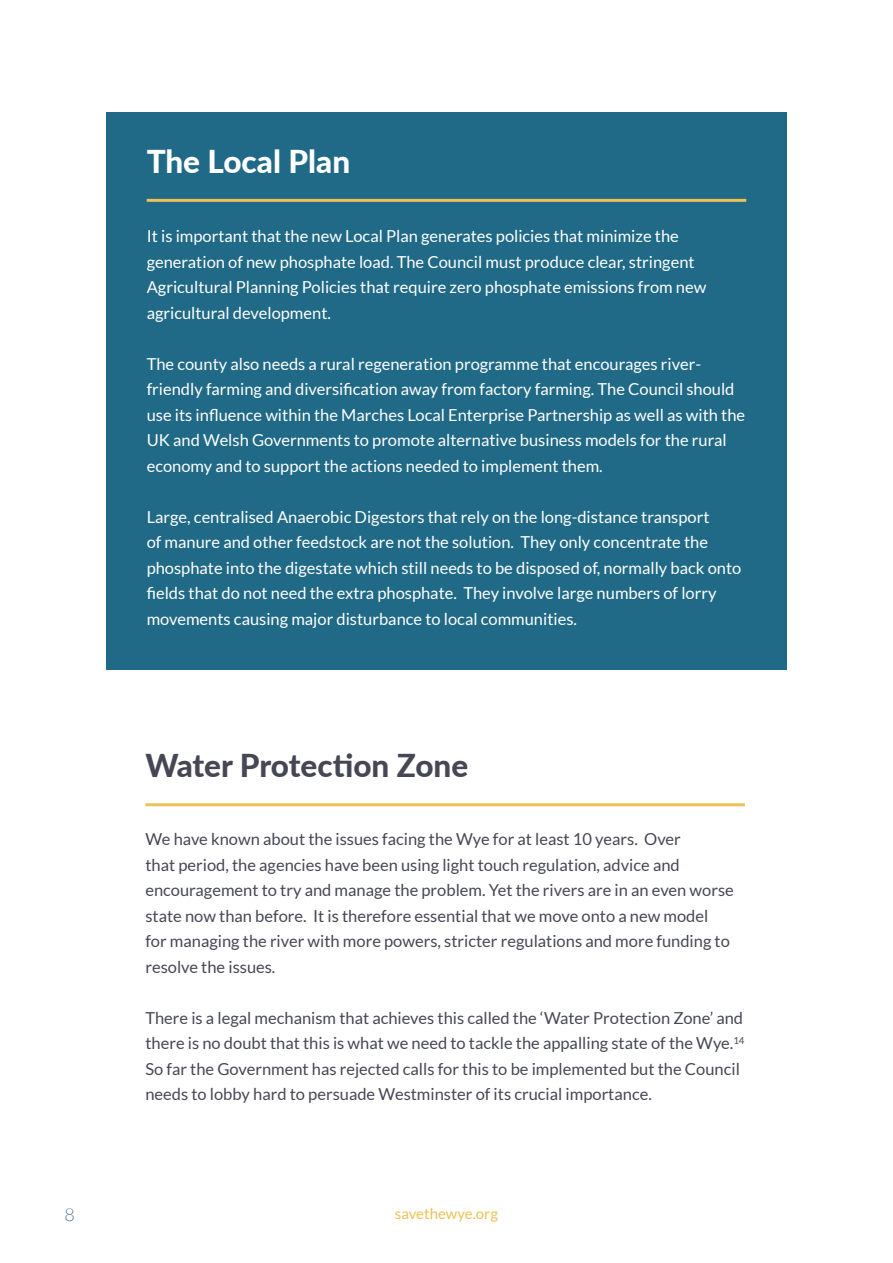
<style>
.page{position:relative;width:893px;height:1263px;background:#fff}
.page>*{position:absolute;margin:0;border:0;box-sizing:border-box;transform-origin:0 0}
.t1{font:800 31.5px "Lato";letter-spacing:-.005em;color:#464754}
.t2{font:800 31.5px "Lato";color:#fff}
.t3{font:300 18px "Lato";color:#677d94}
.t4{font:16.5px/25.5px "Lato";color:#fff}
.t5{font:16.5px/25.5px "Lato";color:#464754}
.t6{font:15px "Lato";color:#ecc158}
</style>
<div class="page">
<hr style="left:145px;top:803px;width:600px;height:3px;background:#ecc158">
<div style="left:106px;top:113px;width:681px;height:557px;background:#206a87"></div>
<hr style="left:147px;top:199px;width:599px;height:3px;background:#ecc158">
<h1 class="t2" style="left:147px;top:138px;width:205px">The Local Plan</h1>
<p class="t4" style="left:147px;top:224px;width:561px">It is important that the new Local Plan generates policies that minimize the generation of new phosphate load. The Council must produce clear, stringent Agricultural Planning Policies that require zero phosphate emissions from new agricultural development.</p>
<p class="t4" style="left:147px;top:351px;width:600px">The county also needs a rural regeneration programme that encourages river&shy;friendly farming and diversification away from factory farming. The Council should use its influence within the Marches Local Enterprise Partnership as well as with the UK and Welsh Governments to promote alternative business models for the rural economy and to support the actions needed to implement them.</p>
<p class="t4" style="left:147px;top:504px;width:596px">Large, centralised Anaerobic Digestors that rely on the long-distance transport<br>of manure and other feedstock are not the solution. They only concentrate the phosphate into the digestate which still needs to be disposed of, normally back onto fields that do not need the extra phosphate. They involve large numbers of lorry movements causing major disturbance to local communities.</p>
<h1 class="t1" style="left:145px;top:742px;width:324px">Water Protection Zone</h1>
<p class="t5" style="left:145px;top:826px;width:590px">We have known about the issues facing the Wye for at least 10 years. Over<br>that period, the agencies have been using light touch regulation, advice and encouragement to try and manage the problem. Yet the rivers are in an even worse state now than before. It is therefore essential that we move onto a new model for managing the river with more powers, stricter regulations and more funding to resolve the issues.</p>
<p class="t5" style="left:145px;top:1005px;width:601px">There is a legal mechanism that achieves this called the ‘Water Protection Zone’ and there is no doubt that this is what we need to tackle the appalling state of the Wye.<sup>14<br></sup>So far the Government has rejected calls for this to be implemented but the Council needs to lobby hard to persuade Westminster of its crucial importance.</p>
<p class="t3" style="left:64px;top:1205px;width:12px">8</p>
<p class="t6" style="left:395px;top:1205px;width:105px">savethewye.org</p>
</div>
